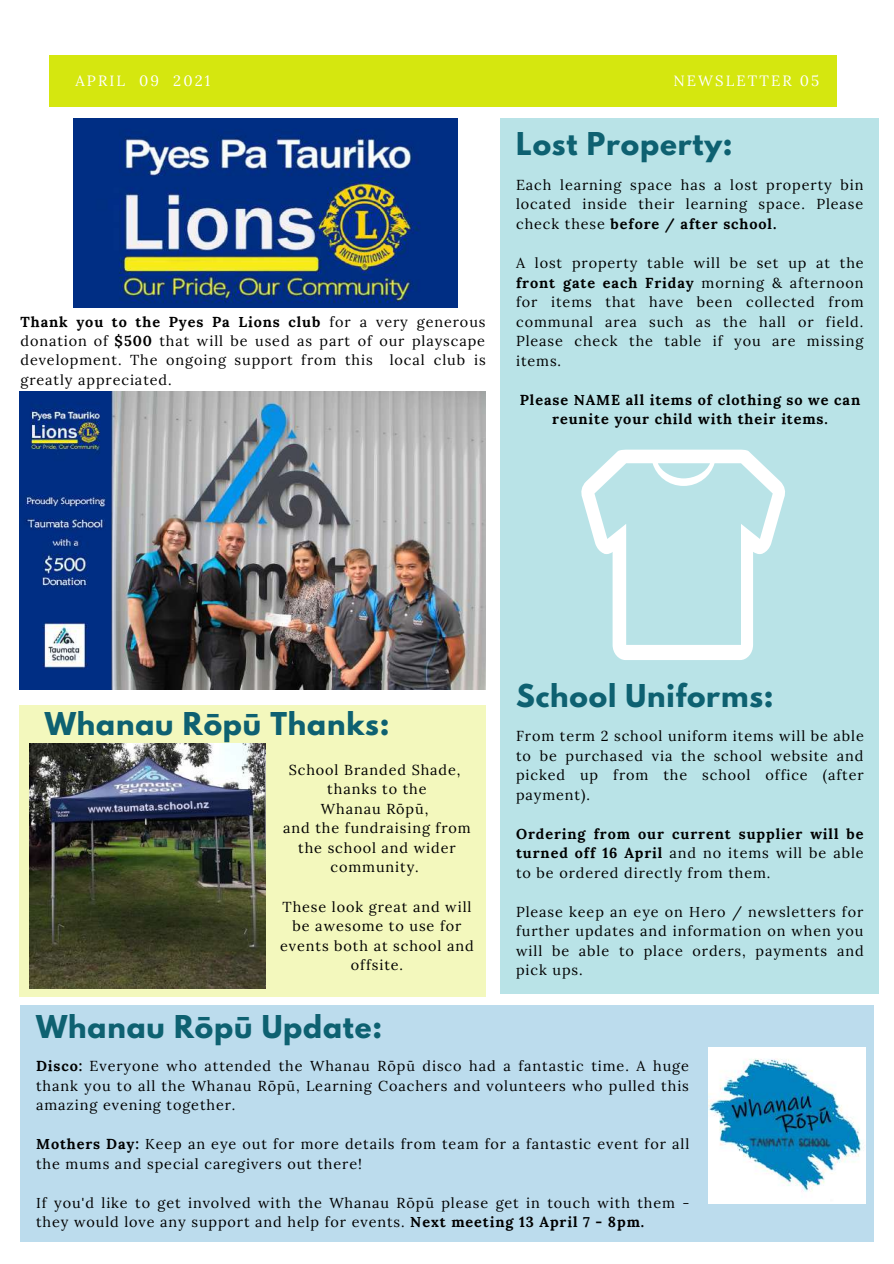
<style>
.page{position:relative;width:894px;height:1264px;background:#fff}
.page>*{position:absolute;margin:0;border:0;box-sizing:border-box;transform-origin:0 0}
.t1{font:700 27.9px "League Spartan";letter-spacing:.03em;color:#0e6171}
.t2{font:14.85px "Lora";letter-spacing:.14em;color:#fff}
.t3{font:14.4px/19.5px "Lora";letter-spacing:.065em;color:#000;text-align:justify}
.t4{font:700 14.4px/19.5px "Lora";letter-spacing:.065em;color:#000;text-align:center}
.s1{font-weight:700}
.s2{font-weight:400}
</style>
<div class="page">
<div style="left:49px;top:56px;width:787px;height:50px;background:#d5e70f"></div>
<div style="left:500px;top:118px;width:379px;height:875px;background:#b9e3e7"></div>
<svg style="left:581px;top:449px;width:204px;height:211px"></svg>
<div style="left:21px;top:1005px;width:853px;height:236px;background:#bcdced"></div>
<img style="left:708px;top:1047px;width:156px;height:156px">
<img style="left:73px;top:118px;width:384px;height:189px">
<img style="left:20px;top:392px;width:465px;height:297px">
<div style="left:19px;top:705px;width:466px;height:291px;background:#f3f8bd"></div>
<img style="left:29px;top:744px;width:237px;height:244px">
<p class="t2" style="left:75px;top:71px;width:136px">APRIL 09 2021</p>
<p class="t2" style="left:673px;top:71px;width:147px">NEWSLETTER 05</p>
<p class="t3" style="left:21px;top:312px;width:466px"><span class="s1">Thank you to the Pyes Pa Lions club</span> for a very generous donation of <span class="s1">$500</span> that will be used as part of our playscape development. The ongoing support from this local club is greatly appreciated.</p>
<h1 class="t1" style="left:516px;top:130px;width:218px">Lost Property:</h1>
<p class="t3" style="left:516px;top:175px;width:349px">Each learning space has a lost property bin located inside their learning space. Please check these <span class="s1">before / after school.</span></p>
<p class="t3" style="left:516px;top:253px;width:349px">A lost property table will be set up at the <span class="s1">front gate each Friday</span> morning &amp; afternoon for items that have been collected from communal area such as the hall or field.<br>Please check the table if you are missing items.</p>
<p class="t4" style="left:519px;top:390px;width:342px">Please NAME all items of clothing so we can reunite your child with their items.</p>
<h1 class="t1" style="left:45px;top:710px;width:346px">Whanau Rōpū Thanks:</h1>
<p class="t3" style="left:283px;top:759px;width:189px;text-align:center">School Branded Shade, thanks to the<br>Whanau Rōpū,<br>and the fundraising from the school and wider community.</p>
<p class="t3" style="left:280px;top:896px;width:195px;text-align:center">These look great and will be awesome to use for events both at school and offsite.</p>
<h1 class="t1" style="left:36px;top:1013px;width:347px">Whanau Rōpū Update:</h1>
<h1 class="t1" style="left:516px;top:682px;width:259px">School Uniforms:</h1>
<p class="t3" style="left:516px;top:726px;width:349px">From term 2 school uniform items will be able to be purchased via the school website and picked up from the school office (after payment).</p>
<p class="t4" style="left:516px;top:823px;width:349px;text-align:justify">Ordering from our current supplier will be turned off 16 April <span class="s2">and no items will be able to be ordered directly from them.</span></p>
<p class="t3" style="left:516px;top:901px;width:349px">Please keep an eye on Hero / newsletters for further updates and information on when you will be able to place orders, payments and pick ups.</p>
<p class="t3" style="left:36px;top:1056px;width:654px"><span class="s1">Disco:</span> Everyone who attended the Whanau Rōpū disco had a fantastic time. A huge thank you to all the Whanau Rōpū, Learning Coachers and volunteers who pulled this amazing evening together.</p>
<p class="t3" style="left:36px;top:1134px;width:654px"><span class="s1">Mothers Day:</span> Keep an eye out for more details from team for a fantastic event for all the mums and special caregivers out there!</p>
<p class="t3" style="left:36px;top:1192px;width:654px">If you'd like to get involved with the Whanau Rōpū please get in touch with them - they would love any support and help for events. <span class="s1">Next meeting 13 April 7 - 8pm.</span></p>
</div>
